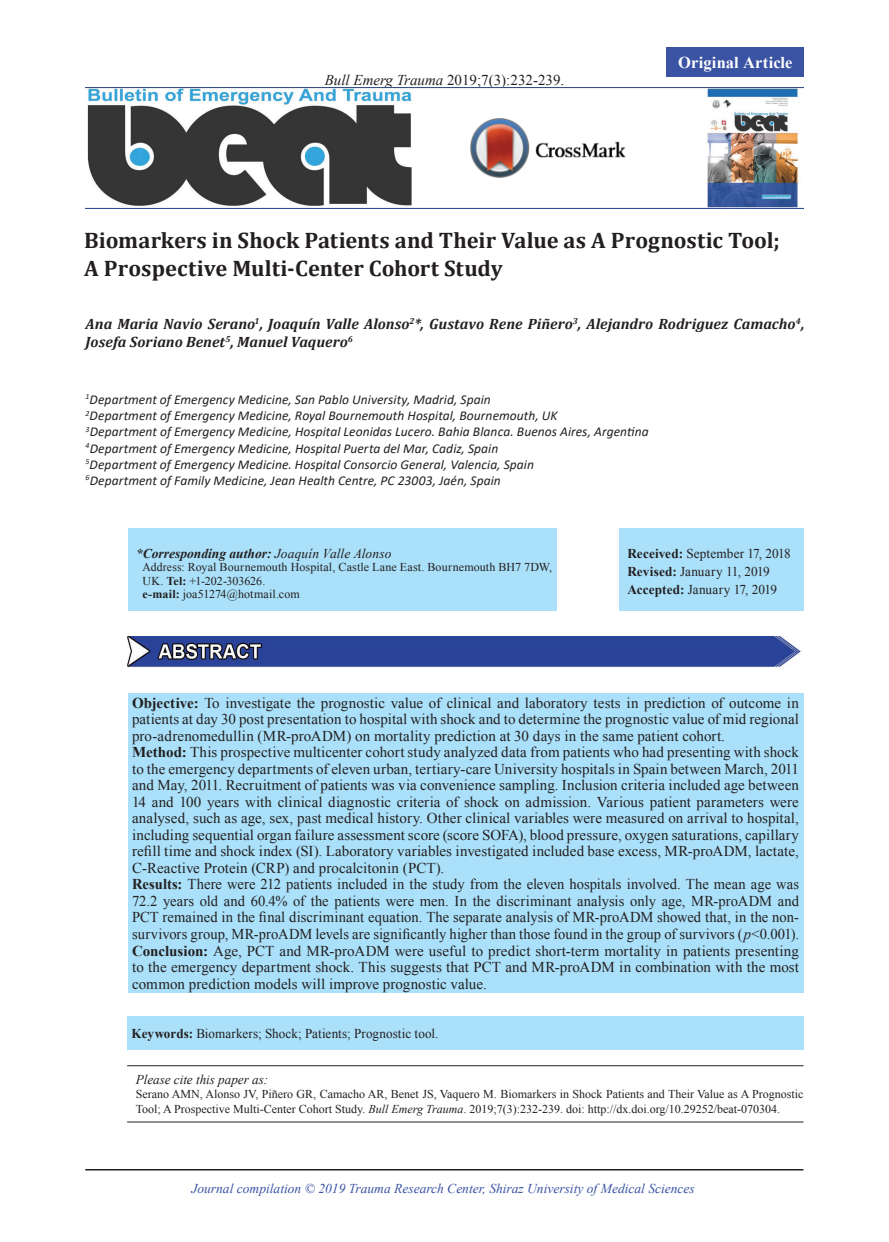
<style>
.page{position:relative;width:889px;height:1242px;background:#fff}
.page>*{position:absolute;margin:0;border:0;box-sizing:border-box;transform-origin:0 0}
.t1{font:700 22.5px/27px "Cambria";color:#231f20}
.t2{font:700 16.5px "Times New Roman";letter-spacing:.01em;color:#fff}
.t3{font:15px/16.5px "Times New Roman";letter-spacing:.005em;color:#231f20}
.t4{font:italic 700 15px/18px "Cambria";color:#231f20}
.t5{font:italic 13.5px/16.2px "Calibri";letter-spacing:.005em;color:#231f20}
.t6{font:13.5px/18px "Times New Roman";letter-spacing:.005em;color:#231f20}
.t7{font:italic 13.5px "Times New Roman";color:#3a53a3}
.t8{font:italic 700 13.5px "Times New Roman";color:#231f20}
.t9{font:italic 13.5px "Times New Roman";color:#231f20}
.t10{font:12px/13.5px "Times New Roman";color:#231f20}
.s1{font-style:italic}
.s2{font-weight:400}
.s3{font-weight:700}
</style>
<div class="page">
<img style="left:85px;top:88px;width:719px;height:121px">
<div style="left:666px;top:48px;width:138px;height:29px;background:#3a53a3"></div>
<div style="left:128px;top:693px;width:675px;height:299px;background:#aae0f9"></div>
<hr style="left:127px;top:1121px;width:676px;height:1px;background:#231f20">
<hr style="left:127px;top:1065px;width:676px;height:1px;background:#231f20">
<div style="left:128px;top:529px;width:428px;height:82px;background:#aae0f9"></div>
<div style="left:619px;top:529px;width:184px;height:82px;background:#aae0f9"></div>
<img style="left:128px;top:637px;width:673px;height:30px">
<div style="left:127px;top:1016px;width:676px;height:34px;background:#aae0f9"></div>
<hr style="left:85px;top:1169px;width:718px;height:1px;background:#231f20">
<img style="left:469px;top:119px;width:169px;height:61px">
<p class="t3" style="left:325px;top:72px;width:241px"><span class="s1">Bull Emerg Trauma</span> 2019;7(3):232-239.</p>
<p class="t2" style="left:678px;top:50px;width:116px">Original Article</p>
<h1 class="t1" style="left:84px;top:226px;width:697px">Biomarkers in Shock Patients and Their Value as A Prognostic Tool;<br>A Prospective Multi-Center Cohort Study</h1>
<p class="t4" style="left:86px;top:315px;width:720px">Ana Maria Navio Serano<sup>1</sup>, Joaquín Valle Alonso<sup>2</sup>*, Gustavo Rene Piñero<sup>3</sup>, Alejandro Rodriguez Camacho<sup>4</sup>,<br>Josefa Soriano Benet<sup>5</sup>, Manuel Vaquero<sup>6</sup></p>
<p class="t5" style="left:86px;top:391px;width:564px"><sup>1</sup>Department of Emergency Medicine, San Pablo University, Madrid, Spain<br><sup>2</sup>Department of Emergency Medicine, Royal Bournemouth Hospital, Bournemouth, UK<br><sup>3</sup>Department of Emergency Medicine, Hospital Leonidas Lucero. Bahia Blanca. Buenos Aires, Argentina <sup>4</sup>Department of Emergency Medicine, Hospital Puerta del Mar, Cadiz, Spain<br><sup>5</sup>Department of Emergency Medicine. Hospital Consorcio General, Valencia, Spain<br><sup>6</sup>Department of Family Medicine, Jean Health Centre, PC 23003, Jaén, Spain</p>
<p class="t8" style="left:136px;top:544px;width:257px">*Corresponding author: <span class="s2">Joaquín Valle Alonso</span></p>
<p class="t10" style="left:142px;top:560px;width:411px">Address: Royal Bournemouth Hospital, Castle Lane East. Bournemouth BH7 7DW,<br>UK. <span class="s3">Tel:</span> +1-202-303626.<br><span class="s3">e-mail:</span> joa51274@hotmail.com</p>
<p class="t6" style="left:627px;top:544px;width:165px"><span class="s3">Received:</span> September 17, 2018<br><span class="s3">Revised:</span> January 11, 2019<br><span class="s3">Accepted:</span> January 17, 2019</p>
<p class="t3" style="left:132px;top:694px;width:668px"><span class="s3">Objective:</span> To investigate the prognostic value of clinical and laboratory tests in prediction of outcome in patients at day 30 post presentation to hospital with shock and to determine the prognostic value of mid regional pro-adrenomedullin (MR-proADM) on mortality prediction at 30 days in the same patient cohort.<br><span class="s3">Method:</span> This prospective multicenter cohort study analyzed data from patients who had presenting with shock to the emergency departments of eleven urban, tertiary-care University hospitals in Spain between March, 2011 and May, 2011. Recruitment of patients was via convenience sampling. Inclusion criteria included age between 14 and 100 years with clinical diagnostic criteria of shock on admission. Various patient parameters were analysed, such as age, sex, past medical history. Other clinical variables were measured on arrival to hospital, including sequential organ failure assessment score (score SOFA), blood pressure, oxygen saturations, capillary refill time and shock index (SI). Laboratory variables investigated included base excess, MR-proADM, lactate, C-Reactive Protein (CRP) and procalcitonin (PCT).<br><span class="s3">Results:</span> There were 212 patients included in the study from the eleven hospitals involved. The mean age was 72.2 years old and 60.4% of the patients were men. In the discriminant analysis only age, MR-proADM and PCT remained in the final discriminant equation. The separate analysis of MR-proADM showed that, in the non&shy;survivors group, MR-proADM levels are significantly higher than those found in the group of survivors (<span class="s1">p</span>&lt;0.001).<br><span class="s3">Conclusion:</span> Age, PCT and MR-proADM were useful to predict short-term mortality in patients presenting to the emergency department shock. This suggests that PCT and MR-proADM in combination with the most common prediction models will improve prognostic value.</p>
<p class="t6" style="left:132px;top:1023px;width:308px"><span class="s3">Keywords:</span> Biomarkers; Shock; Patients; Prognostic tool.</p>
<p class="t9" style="left:136px;top:1070px;width:134px">Please cite this paper as:</p>
<p class="t10" style="left:136px;top:1086px;width:669px;line-height:14.4px">Serano AMN, Alonso JV, Piñero GR, Camacho AR, Benet JS, Vaquero M. Biomarkers in Shock Patients and Their Value as A Prognostic<br>Tool; A Prospective Multi-Center Cohort Study. <span class="s1">Bull Emerg Trauma</span>. 2019;7(3):232-239. doi: http://dx.doi.org/10.29252/beat-070304.</p>
<p class="t7" style="left:191px;top:1179px;width:505px">Journal compilation © 2019 Trauma Research Center, Shiraz University of Medical Sciences</p>
</div>
